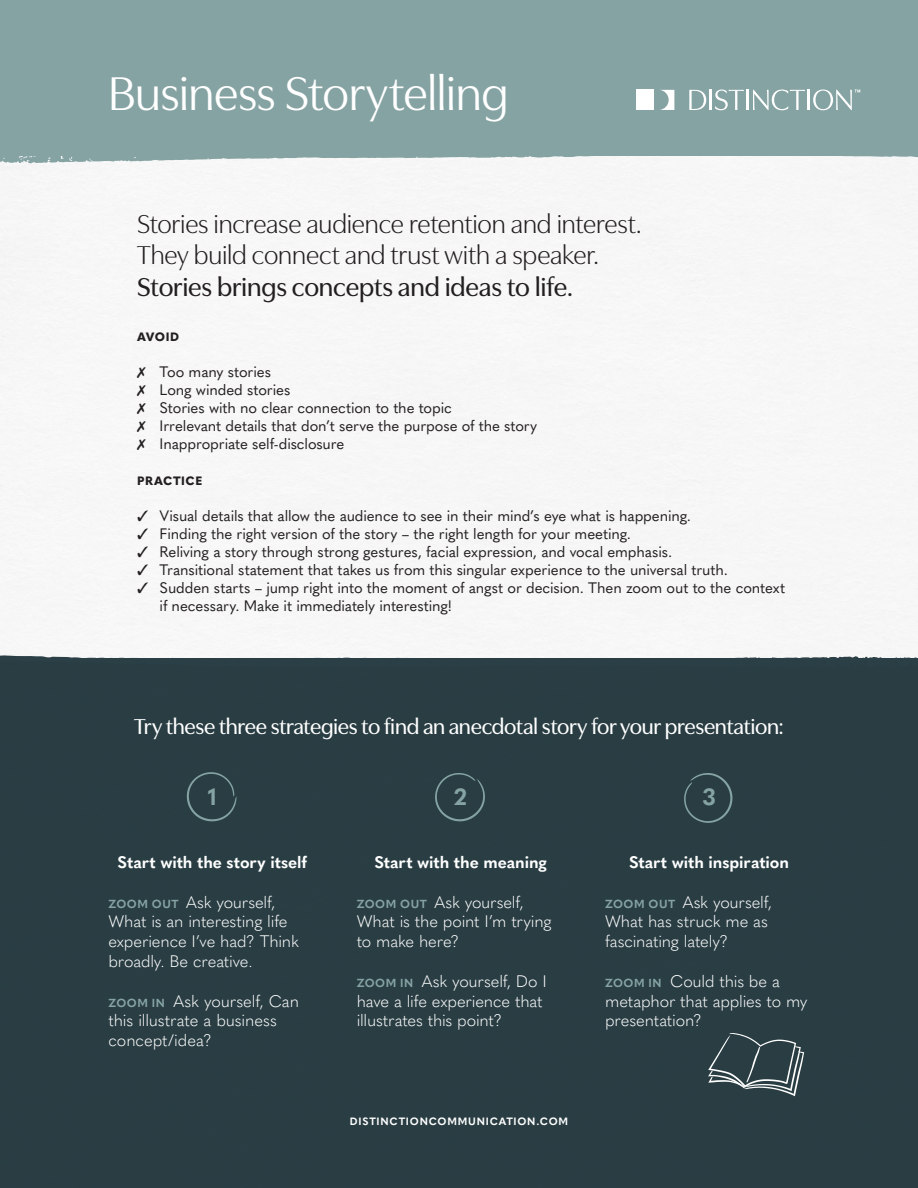
<style>
.page{position:relative;width:918px;height:1188px;background:#fff}
.page>*{position:absolute;margin:0;border:0;box-sizing:border-box;transform-origin:0 0}
.t1{font:49.5px "Utile Display";letter-spacing:-.01em;color:#fff}
.t2{font:27px "Utile Display";letter-spacing:-.01em;color:#231f20}
.t3{font:500 27px "Utile Display";letter-spacing:-.005em;color:#231f20}
.t4{font:700 23.1px "Quasimoda";color:#86a3a3}
.t5{font:500 22.5px "Utile Display";letter-spacing:-.015em;color:#fff}
.t6{font:300 16.5px/19.8px "Quasimoda";letter-spacing:-.01em;color:#fff}
.t7{font:700 16.5px "Quasimoda";letter-spacing:-.005em;color:#fff}
.t8{font:15px/18px "Quasimoda";letter-spacing:-.01em;color:#231f20}
.t9{font:800 12px "Quasimoda";letter-spacing:.045em;color:#231f20}
.t10{font:700 10.5px "Quasimoda";letter-spacing:.075em;color:#fff}
.s1{font-weight:700;font-size:11.55px;color:#86a3a3}
</style>
<div class="page">
<div style="left:0;top:0;width:918px;height:156px;background:#86a3a3"></div>
<div style="left:636px;top:90px;width:17px;height:20px;background:#fff"></div>
<svg style="left:660px;top:90px;width:14px;height:20px"></svg>
<svg style="left:689px;top:90px;width:17px;height:20px"></svg>
<hr style="left:709px;top:90px;width:3px;height:20px;background:#fff">
<svg style="left:715px;top:90px;width:29px;height:20px"></svg>
<hr style="left:747px;top:90px;width:2px;height:20px;background:#fff">
<svg style="left:753px;top:90px;width:52px;height:20px"></svg>
<hr style="left:808px;top:90px;width:2px;height:20px;background:#fff">
<svg style="left:813px;top:90px;width:47px;height:20px"></svg>
<svg style="left:0;top:156px;width:918px;height:8px"></svg>
<div style="left:0;top:659px;width:918px;height:529px;background:#2b4046"></div>
<svg style="left:187px;top:772px;width:49px;height:49px"></svg>
<svg style="left:435px;top:773px;width:50px;height:48px"></svg>
<svg style="left:684px;top:773px;width:48px;height:50px"></svg>
<svg style="left:0;top:654px;width:918px;height:5px"></svg>
<svg style="left:708px;top:1033px;width:96px;height:63px"></svg>
<p class="t1" style="left:108px;top:55px;width:402px">Business Storytelling</p>
<p class="t2" style="left:137px;top:203px;width:506px">Stories increase audience retention and interest.</p>
<p class="t2" style="left:137px;top:234px;width:464px">They build connect and trust with a speaker.</p>
<p class="t3" style="left:137px;top:266px;width:438px">Stories brings concepts and ideas to life.</p>
<p class="t9" style="left:137px;top:327px;width:44px">AVOID</p>
<p class="t8" style="left:137px;top:362px;width:135px">✗ Too many stories</p>
<p class="t8" style="left:137px;top:380px;width:155px">✗ Long winded stories</p>
<p class="t8" style="left:137px;top:398px;width:316px">✗ Stories with no clear connection to the topic</p>
<p class="t8" style="left:137px;top:416px;width:402px">✗ Irrelevant details that don’t serve the purpose of the story</p>
<p class="t8" style="left:137px;top:434px;width:209px">✗ Inappropriate self-disclosure</p>
<p class="t9" style="left:137px;top:471px;width:67px">PRACTICE</p>
<p class="t8" style="left:137px;top:506px;width:555px">✓ Visual details that allow the audience to see in their mind’s eye what is happening.</p>
<p class="t8" style="left:137px;top:524px;width:495px">✓ Finding the right version of the story – the right length for your meeting.</p>
<p class="t8" style="left:137px;top:542px;width:537px">✓ Reliving a story through strong gestures, facial expression, and vocal emphasis.</p>
<p class="t8" style="left:137px;top:560px;width:592px">✓ Transitional statement that takes us from this singular experience to the universal truth.</p>
<p class="t8" style="left:160px;top:578px;width:627px;text-indent:-22px">✓ Sudden starts – jump right into the moment of angst or decision. Then zoom out to the context if necessary. Make it immediately interesting!</p>
<p class="t5" style="left:134px;top:709px;width:651px">Try these three strategies to find an anecdotal story for your presentation:</p>
<p class="t4" style="left:208px;top:779px;width:10px">1</p>
<p class="t7" style="left:118px;top:849px;width:191px">Start with the story itself</p>
<p class="t6" style="left:108px;top:891px;width:192px"><span class="s1">ZOOM OUT</span> Ask yourself,<br>What is an interesting life experience I’ve had? Think broadly. Be creative.</p>
<p class="t6" style="left:108px;top:990px;width:192px"><span class="s1">ZOOM IN</span> Ask yourself, Can this illustrate a business concept/idea?</p>
<p class="t4" style="left:454px;top:779px;width:14px">2</p>
<p class="t7" style="left:374px;top:849px;width:174px">Start with the meaning</p>
<p class="t6" style="left:357px;top:891px;width:196px"><span class="s1">ZOOM OUT</span> Ask yourself,<br>What is the point I’m trying to make here?</p>
<p class="t6" style="left:357px;top:970px;width:192px"><span class="s1">ZOOM IN</span> Ask yourself, Do I have a life experience that illustrates this point?</p>
<p class="t10" style="left:350px;top:1114px;width:220px">DISTINCTIONCOMMUNICATION.COM</p>
<p class="t4" style="left:702px;top:779px;width:15px">3</p>
<p class="t7" style="left:629px;top:849px;width:161px">Start with inspiration</p>
<p class="t6" style="left:605px;top:891px;width:168px"><span class="s1">ZOOM OUT</span> Ask yourself,<br>What has struck me as fascinating lately?</p>
<p class="t6" style="left:605px;top:970px;width:204px"><span class="s1">ZOOM IN</span> Could this be a metaphor that applies to my presentation?</p>
</div>
